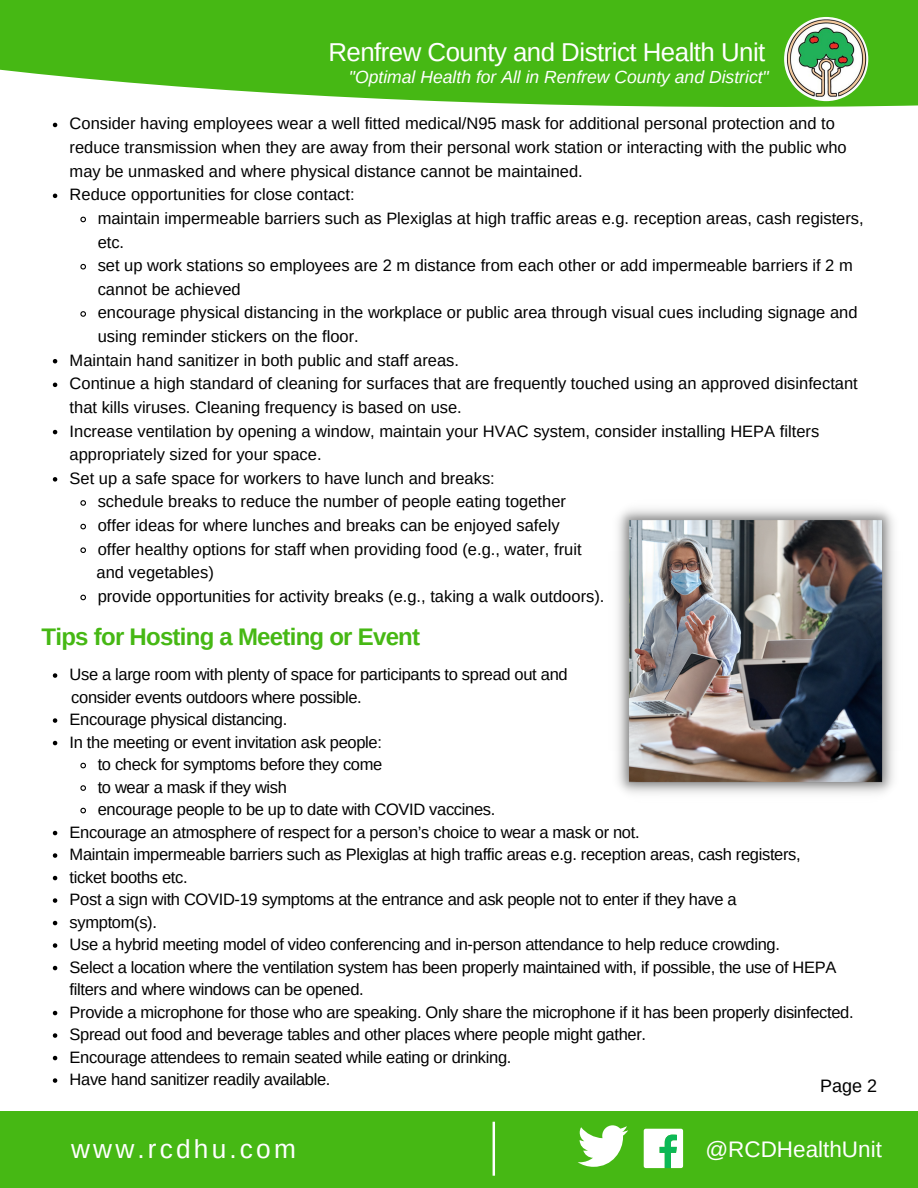
<style>
.page{position:relative;width:918px;height:1188px;background:#fff}
.page>*{position:absolute;margin:0;border:0;box-sizing:border-box;transform-origin:0 0}
.t1{font:26.25px "Arimo";letter-spacing:.12em;color:#fff}
.t2{font:25.8px "Arimo";letter-spacing:-.02em;color:#fff}
.t3{font:700 24px "Arimo";letter-spacing:-.03em;color:#46b814}
.t4{font:22.5px "Arimo";color:#fff}
.t5{font:18px "Arimo";color:#000}
.t6{font:italic 17.55px "Arimo";color:#fff}
.t7{font:16.5px/23.7px "Arimo";color:#000}
.t8{font:16.5px/22.5px "Arimo";letter-spacing:-.02em;color:#000}
</style>
<div class="page">
<svg style="left:0;top:0;width:918px;height:107px;background:#58be2a"></svg>
<img style="left:784px;top:17px;width:84px;height:84px;border-radius:50%">
<div style="left:0;top:1111px;width:918px;height:77px;background:#46b814"></div>
<svg style="left:578px;top:1125px;width:50px;height:42px"></svg>
<svg style="left:644px;top:1129px;width:39px;height:39px;background:#cef0dc"></svg>
<svg style="left:493px;top:1122px;width:2px;height:54px"></svg>
<img style="left:617px;top:508px;width:277px;height:286px">
<svg style="left:53px;top:123px;width:4px;height:4px"></svg>
<svg style="left:53px;top:194px;width:4px;height:4px"></svg>
<svg style="left:80px;top:216px;width:6px;height:7px"></svg>
<svg style="left:80px;top:263px;width:6px;height:7px"></svg>
<svg style="left:80px;top:311px;width:6px;height:6px"></svg>
<svg style="left:53px;top:359px;width:4px;height:4px"></svg>
<svg style="left:53px;top:383px;width:4px;height:4px"></svg>
<svg style="left:53px;top:430px;width:4px;height:4px"></svg>
<svg style="left:53px;top:477px;width:4px;height:5px"></svg>
<svg style="left:80px;top:500px;width:6px;height:6px"></svg>
<svg style="left:80px;top:523px;width:6px;height:7px"></svg>
<svg style="left:80px;top:547px;width:6px;height:6px"></svg>
<svg style="left:80px;top:594px;width:6px;height:7px"></svg>
<svg style="left:53px;top:673px;width:4px;height:5px"></svg>
<svg style="left:53px;top:718px;width:4px;height:5px"></svg>
<svg style="left:53px;top:741px;width:4px;height:4px"></svg>
<svg style="left:80px;top:762px;width:6px;height:7px"></svg>
<svg style="left:80px;top:785px;width:6px;height:6px"></svg>
<svg style="left:80px;top:807px;width:6px;height:7px"></svg>
<svg style="left:53px;top:831px;width:4px;height:4px"></svg>
<svg style="left:53px;top:853px;width:4px;height:5px"></svg>
<svg style="left:53px;top:876px;width:4px;height:4px"></svg>
<svg style="left:53px;top:898px;width:4px;height:5px"></svg>
<svg style="left:53px;top:921px;width:4px;height:4px"></svg>
<svg style="left:53px;top:943px;width:4px;height:5px"></svg>
<svg style="left:53px;top:966px;width:4px;height:4px"></svg>
<svg style="left:53px;top:1011px;width:4px;height:4px"></svg>
<svg style="left:53px;top:1033px;width:4px;height:5px"></svg>
<svg style="left:53px;top:1056px;width:4px;height:4px"></svg>
<svg style="left:53px;top:1078px;width:4px;height:5px"></svg>
<p class="t2" style="left:328px;top:37px;width:439px">Renfrew County and District Health Unit</p>
<p class="t6" style="left:349px;top:67px;width:421px">"Optimal Health for All in Renfrew County and District"</p>
<p class="t7" style="left:70px;top:112px;width:779px">Consider having employees wear a well fitted medical/N95 mask for additional personal protection and to reduce transmission when they are away from their personal work station or interacting with the public who may be unmasked and where physical distance cannot be maintained.</p>
<p class="t7" style="left:70px;top:183px;width:287px">Reduce opportunities for close contact:</p>
<p class="t7" style="left:98px;top:206px;width:768px">maintain impermeable barriers such as Plexiglas at high traffic areas e.g. reception areas, cash registers, etc.</p>
<p class="t7" style="left:98px;top:254px;width:757px">set up work stations so employees are 2 m distance from each other or add impermeable barriers if 2 m cannot be achieved</p>
<p class="t7" style="left:98px;top:301px;width:761px">encourage physical distancing in the workplace or public area through visual cues including signage and using reminder stickers on the floor.</p>
<p class="t7" style="left:70px;top:348px;width:391px">Maintain hand sanitizer in both public and staff areas.</p>
<p class="t7" style="left:70px;top:372px;width:790px">Continue a high standard of cleaning for surfaces that are frequently touched using an approved disinfectant that kills viruses. Cleaning frequency is based on use.</p>
<p class="t7" style="left:70px;top:419px;width:751px">Increase ventilation by opening a window, maintain your HVAC system, consider installing HEPA filters appropriately sized for your space.</p>
<p class="t7" style="left:70px;top:466px;width:427px">Set up a safe space for workers to have lunch and breaks:</p>
<p class="t7" style="left:98px;top:490px;width:470px">schedule breaks to reduce the number of people eating together</p>
<p class="t7" style="left:98px;top:514px;width:463px">offer ideas for where lunches and breaks can be enjoyed safely</p>
<p class="t7" style="left:98px;top:537px;width:485px">offer healthy options for staff when providing food (e.g., water, fruit</p>
<p class="t7" style="left:98px;top:584px;width:508px">provide opportunities for activity breaks (e.g., taking a walk outdoors).</p>
<p class="t7" style="left:97px;top:561px;width:119px">and vegetables)</p>
<p class="t3" style="left:42px;top:623px;width:380px">Tips for Hosting a Meeting or Event</p>
<p class="t8" style="left:70px;top:663px;width:500px">Use a large room with plenty of space for participants to spread out and</p>
<p class="t8" style="left:70px;top:708px;width:219px">Encourage physical distancing.</p>
<p class="t8" style="left:70px;top:731px;width:314px">In the meeting or event invitation ask people:</p>
<p class="t8" style="left:98px;top:753px;width:286px">to check for symptoms before they come</p>
<p class="t8" style="left:98px;top:776px;width:191px">to wear a mask if they wish</p>
<p class="t8" style="left:98px;top:798px;width:399px">encourage people to be up to date with COVID vaccines.</p>
<p class="t8" style="left:70px;top:821px;width:571px">Encourage an atmosphere of respect for a person’s choice to wear a mask or not.</p>
<p class="t8" style="left:70px;top:843px;width:733px">Maintain impermeable barriers such as Plexiglas at high traffic areas e.g. reception areas, cash registers,</p>
<p class="t8" style="left:70px;top:866px;width:120px">ticket booths etc.</p>
<p class="t8" style="left:70px;top:888px;width:669px">Post a sign with COVID-19 symptoms at the entrance and ask people not to enter if they have a</p>
<p class="t8" style="left:70px;top:911px;width:89px">symptom(s).</p>
<p class="t8" style="left:70px;top:933px;width:712px">Use a hybrid meeting model of video conferencing and in-person attendance to help reduce crowding.</p>
<p class="t8" style="left:70px;top:956px;width:768px">Select a location where the ventilation system has been properly maintained with, if possible, the use of HEPA filters and where windows can be opened.</p>
<p class="t8" style="left:70px;top:1001px;width:785px">Provide a microphone for those who are speaking. Only share the microphone if it has been properly disinfected.</p>
<p class="t8" style="left:70px;top:1023px;width:578px">Spread out food and beverage tables and other places where people might gather.</p>
<p class="t8" style="left:70px;top:1046px;width:443px">Encourage attendees to remain seated while eating or drinking.</p>
<p class="t8" style="left:70px;top:1068px;width:262px">Have hand sanitizer readily available.</p>
<p class="t8" style="left:71px;top:686px;width:292px">consider events outdoors where possible.</p>
<p class="t5" style="left:820px;top:1075px;width:59px">Page 2</p>
<p class="t1" style="left:71px;top:1134px;width:226px">www.rcdhu.com</p>
<p class="t4" style="left:705px;top:1136px;width:178px">@RCDHealthUnit</p>
</div>
